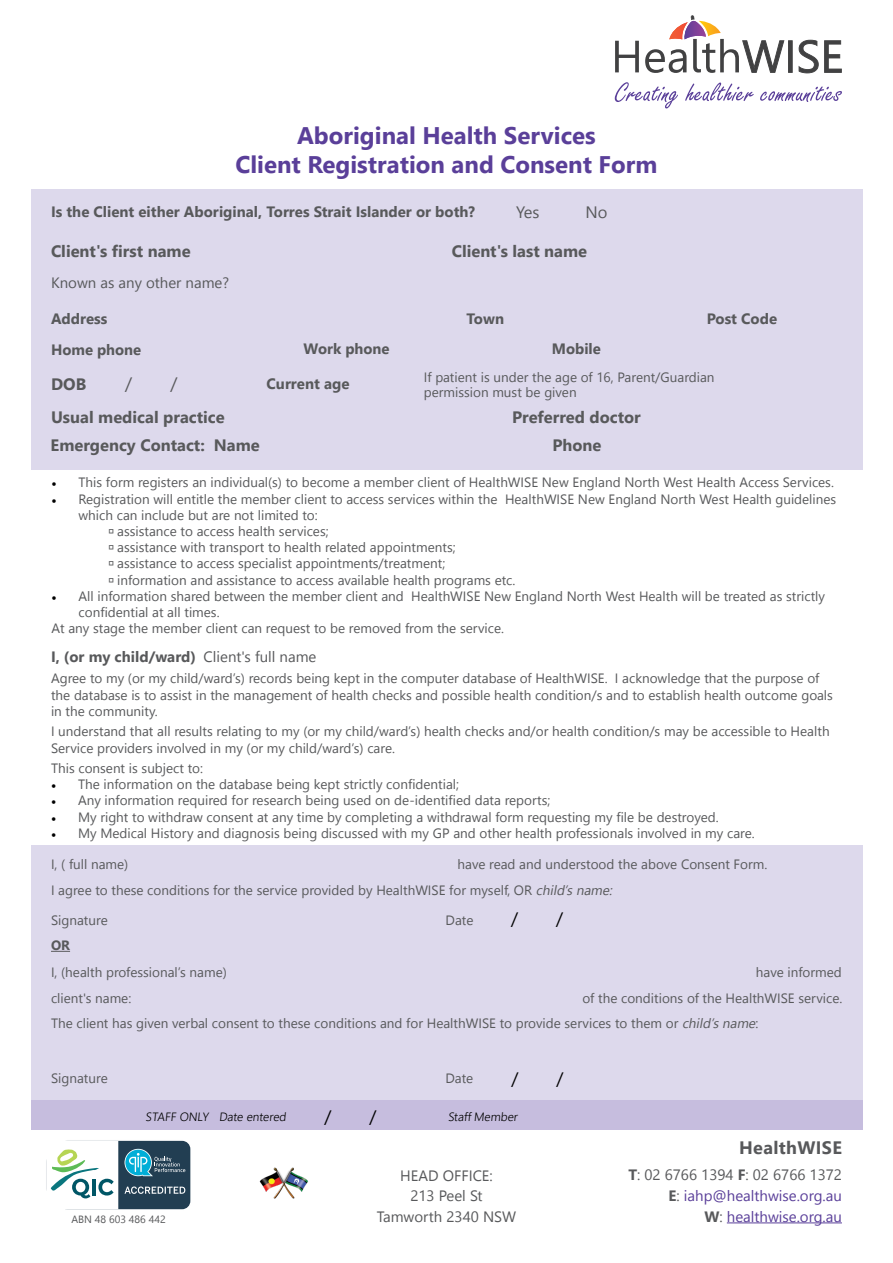
<style>
.page{position:relative;width:893px;height:1263px;background:#fff}
.page>*{position:absolute;margin:0;border:0;box-sizing:border-box;transform-origin:0 0}
.t1{font:700 24px/28.8px "Leelawadee UI";color:#5a3f99;text-align:center}
.t2{font:700 18px "Leelawadee UI";letter-spacing:.02em;color:#58595b}
.t3{font:18px "Leelawadee UI";color:#000}
.t4{font:18px "Leelawadee UI";color:#58595b}
.t5{font:700 16.5px/33.3px "Leelawadee UI";color:#58595b}
.t6{font:16.5px "Leelawadee UI";color:#58595b}
.t7{font:700 15px "Leelawadee UI";color:#58595b}
.t8{font:15px/21px "Leelawadee UI";color:#5a3f99;text-align:right}
.t9{font:15px/20.4px "Leelawadee UI";color:#58595b;text-align:center}
.t10{font:13.5px/16.2px "Leelawadee UI";color:#58595b}
.t11{font:700 13.5px "Leelawadee UI";color:#58595b}
.t12{font:300 12px "Leelawadee UI";color:#000}
.t13{font:10.5px "Leelawadee UI";color:#58595b}
.s1{font-family:"Minion Pro";color:#000}
.s2{font-weight:400}
.s3{font-style:italic}
.s4{font-weight:700;color:#58595b}
.s5{color:#58595b}
</style>
<div class="page">
<img style="left:259px;top:1167px;width:49px;height:31px">
<svg style="left:46px;top:1140px;width:145px;height:70px"></svg>
<hr style="left:727px;top:1223px;width:115px;height:1px;background:#5a3f99">
<svg style="left:615px;top:15px;width:227px;height:58px"></svg>
<svg style="left:615px;top:82px;width:63px;height:26px"></svg>
<svg style="left:685px;top:83px;width:69px;height:18px"></svg>
<svg style="left:760px;top:86px;width:82px;height:16px"></svg>
<div style="left:31px;top:845px;width:831px;height:257px;background:#ddd9ec"></div>
<div style="left:31px;top:1100px;width:832px;height:30px;background:#c6bdde"></div>
<div style="left:31px;top:189px;width:831px;height:281px;background:#ddd9ec"></div>
<svg style="left:51px;top:951px;width:19px;height:1px"></svg>
<h1 class="t1" style="left:236px;top:120px;width:423px">Aboriginal Health Services<br>Client Registration and Consent Form</h1>
<p class="t7" style="left:51px;top:201px;width:426px">Is the Client either Aboriginal, Torres Strait Islander or both?</p>
<p class="t6" style="left:516px;top:201px;width:25px">Yes</p>
<p class="t6" style="left:585px;top:201px;width:24px">No</p>
<p class="t5" style="left:51px;top:233px;width:141px">Client's first name</p>
<p class="t5" style="left:452px;top:233px;width:137px">Client's last name</p>
<p class="t9" style="left:51px;top:272px;width:180px">Known as any other name?</p>
<p class="t7" style="left:51px;top:307px;width:58px">Address</p>
<p class="t7" style="left:466px;top:307px;width:39px">Town</p>
<p class="t7" style="left:707px;top:307px;width:72px">Post Code</p>
<p class="t7" style="left:51px;top:339px;width:92px">Home phone</p>
<p class="t7" style="left:304px;top:338px;width:88px">Work phone</p>
<p class="t7" style="left:552px;top:338px;width:50px">Mobile</p>
<p class="t7" style="left:267px;top:373px;width:84px">Current age</p>
<p class="t10" style="left:424px;top:369px;width:292px;line-height:15px">If patient is under the age of 16, Parent/Guardian permission must be given</p>
<h2 class="t4" style="left:125px;top:371px;width:9px">/</h2>
<h2 class="t4" style="left:170px;top:371px;width:9px">/</h2>
<p class="t5" style="left:51px;top:367px;width:175px">DOB<br>Usual medical practice</p>
<p class="t5" style="left:512px;top:402px;width:130px;line-height:28px;text-align:center">Preferred doctor<br>Phone</p>
<p class="t5" style="left:51px;top:428px;width:211px">Emergency Contact: Name</p>
<p class="t10" style="left:52px;top:474px;width:784px"><span class="s1">•</span> This form registers an individual(s) to become a member client of HealthWISE New England North West Health Access Services.</p>
<p class="t10" style="left:52px;top:490px;width:786px"><span class="s1">•</span> Registration will entitle the member client to access services within the HealthWISE New England North West Health guidelines</p>
<p class="t10" style="left:79px;top:506px;width:241px">which can include but are not limited to:</p>
<p class="t10" style="left:106px;top:522px;width:225px">◽assistance to access health services;</p>
<p class="t10" style="left:106px;top:538px;width:352px">◽assistance with transport to health related appointments;</p>
<p class="t10" style="left:106px;top:555px;width:341px">◽assistance to access specialist appointments/treatment;</p>
<p class="t10" style="left:106px;top:571px;width:411px">◽information and assistance to access available health programs etc.</p>
<p class="t10" style="left:52px;top:587px;width:775px"><span class="s1">•</span> All information shared between the member client and HealthWISE New England North West Health will be treated as strictly</p>
<p class="t10" style="left:79px;top:603px;width:143px">confidential at all times.</p>
<p class="t10" style="left:52px;top:619px;width:454px">At any stage the member client can request to be removed from the service.</p>
<p class="t7" style="left:51px;top:646px;width:267px">I, (or my child/ward) <span class="s2">Client's full name</span></p>
<p class="t10" style="left:51px;top:670px;width:783px">Agree to my (or my child/ward’s) records being kept in the computer database of HealthWISE. I acknowledge that the purpose of the database is to assist in the management of health checks and possible health condition/s and to establish health outcome goals in the community.</p>
<p class="t10" style="left:51px;top:723px;width:780px">I understand that all results relating to my (or my child/ward’s) health checks and/or health condition/s may be accessible to Health<br>Service providers involved in my (or my child/ward’s) care.</p>
<p class="t10" style="left:51px;top:759px;width:154px">This consent is subject to:</p>
<p class="t10" style="left:51px;top:776px;width:410px"><span class="s1">•</span> The information on the database being kept strictly confidential;</p>
<p class="t10" style="left:51px;top:792px;width:501px"><span class="s1">•</span> Any information required for research being used on de-identified data reports;</p>
<p class="t10" style="left:51px;top:808px;width:669px"><span class="s1">•</span> My right to withdraw consent at any time by completing a withdrawal form requesting my file be destroyed.</p>
<p class="t10" style="left:51px;top:824px;width:705px"><span class="s1">•</span> My Medical History and diagnosis being discussed with my GP and other health professionals involved in my care.</p>
<p class="t10" style="left:51px;top:856px;width:79px">I, ( full name)</p>
<p class="t10" style="left:51px;top:851px;width:718px;line-height:25.5px;text-indent:407px">have read and understood the above Consent Form.<br>I agree to these conditions for the service provided by HealthWISE for myself, OR <span class="s3">child’s name:</span></p>
<p class="t10" style="left:51px;top:911px;width:58px">Signature</p>
<p class="t10" style="left:446px;top:911px;width:29px">Date</p>
<h2 class="t3" style="left:511px;top:906px;width:9px">/</h2>
<h2 class="t3" style="left:556px;top:906px;width:9px">/</h2>
<p class="t11" style="left:51px;top:936px;width:21px">OR</p>
<p class="t10" style="left:51px;top:963px;width:177px">I, (health professional’s name)</p>
<p class="t10" style="left:756px;top:963px;width:87px">have informed</p>
<p class="t10" style="left:51px;top:989px;width:82px">client's name:</p>
<p class="t10" style="left:51px;top:984px;width:793px;line-height:25.5px;text-indent:532px">of the conditions of the HealthWISE service.<br>The client has given verbal consent to these conditions and for HealthWISE to provide services to them or <span class="s3">child’s name</span>:</p>
<p class="t10" style="left:51px;top:1070px;width:58px">Signature</p>
<p class="t10" style="left:445px;top:1070px;width:29px">Date</p>
<h2 class="t3" style="left:511px;top:1066px;width:9px">/</h2>
<h2 class="t3" style="left:556px;top:1066px;width:9px">/</h2>
<p class="t12" style="left:219px;top:1108px;width:70px">Date entered</p>
<h2 class="t3" style="left:324px;top:1104px;width:9px">/</h2>
<h2 class="t3" style="left:369px;top:1104px;width:9px">/</h2>
<p class="t12" style="left:448px;top:1108px;width:73px">Staff Member</p>
<p class="t12" style="left:146px;top:1108px;width:66px">STAFF ONLY</p>
<p class="t13" style="left:71px;top:1212px;width:96px">ABN 48 603 486 442</p>
<p class="t9" style="left:377px;top:1165px;width:141px">HEAD OFFICE:<br>213 Peel St<br>Tamworth 2340 NSW</p>
<h2 class="t2" style="left:739px;top:1135px;width:104px">HealthWISE</h2>
<p class="t8" style="left:628px;top:1163px;width:215px"><span class="s4">T</span><span class="s5">: 02 6766 1394</span> <span class="s4">F</span><span class="s5">: 02 6766 1372<br></span><span class="s4">E</span><span class="s5">:</span> iahp@healthwise.org.au<br><span class="s4">W</span><span class="s5">:</span> healthwise.org.au</p>
</div>
